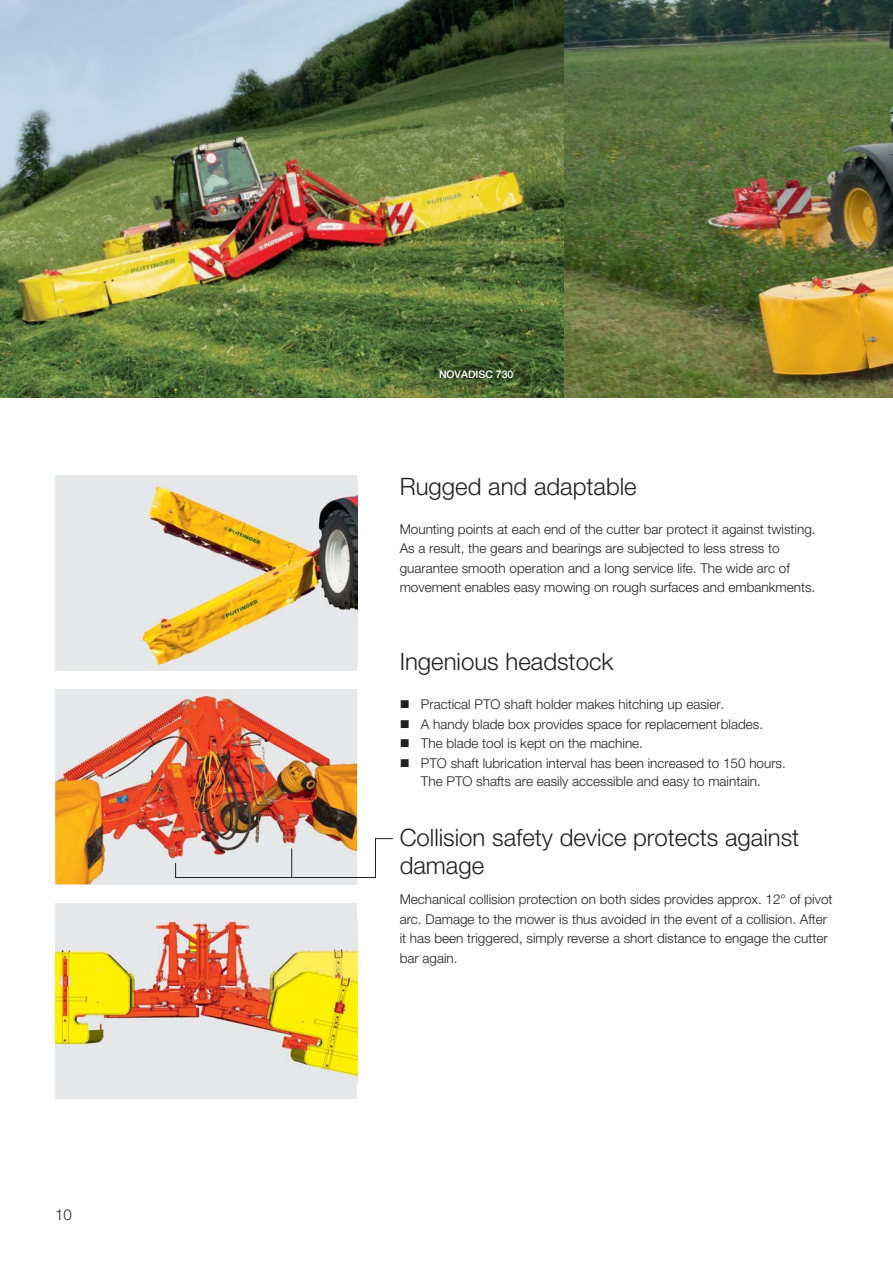
<style>
.page{position:relative;width:893px;height:1263px;background:#fff}
.page>*{position:absolute;margin:0;border:0;box-sizing:border-box;transform-origin:0 0}
.t1{font:300 24px/28.8px "Helvetica Neue LTW1 G";color:#231f20}
.t2{font:300 15px "Helvetica Neue LTW1 G";color:#231f20}
.t3{font:300 13.5px/19.5px "Helvetica Neue LTW1 G";color:#231f20}
.t4{font:500 10.5px "Helvetica Neue LTW1 G";color:#fff}
</style>
<div class="page">
<img style="left:563px;top:0;width:330px;height:397px">
<img style="left:0;top:0;width:563px;height:397px">
<div style="left:55px;top:903px;width:302px;height:195px;background:#e6e7e8"></div>
<img style="left:55px;top:919px;width:302px;height:158px">
<img style="left:55px;top:689px;width:302px;height:195px">
<div style="left:55px;top:475px;width:302px;height:195px;background:#e6e7e8"></div>
<img style="left:136px;top:484px;width:221px;height:181px">
<svg style="left:175px;top:838px;width:218px;height:40px;background:#dcd8d7"></svg>
<p class="t2" style="left:55px;top:1209px;width:18px">10</p>
<p class="t4" style="left:439px;top:368px;width:76px">NOVADISC 730</p>
<h1 class="t1" style="left:400px;top:475px;width:238px">Rugged and adaptable</h1>
<p class="t3" style="left:400px;top:521px;width:417px">Mounting points at each end of the cutter bar protect it against twisting.<br>As a result, the gears and bearings are subjected to less stress to guarantee smooth operation and a long service life. The wide arc of movement enables easy mowing on rough surfaces and embankments.</p>
<h1 class="t1" style="left:400px;top:650px;width:215px">Ingenious headstock</h1>
<p class="t3" style="left:421px;top:696px;width:366px">Practical PTO shaft holder makes hitching up easier.<br>A handy blade box provides space for replacement blades.<br>The blade tool is kept on the machine.<br>PTO shaft lubrication interval has been increased to 150 hours.<br>The PTO shafts are easily accessible and easy to maintain.</p>
<h1 class="t1" style="left:400px;top:826px;width:401px">Collision safety device protects against damage</h1>
<p class="t3" style="left:400px;top:891px;width:434px">Mechanical collision protection on both sides provides approx. 12° of pivot arc. Damage to the mower is thus avoided in the event of a collision. After it has been triggered, simply reverse a short distance to engage the cutter bar again.</p>
</div>
